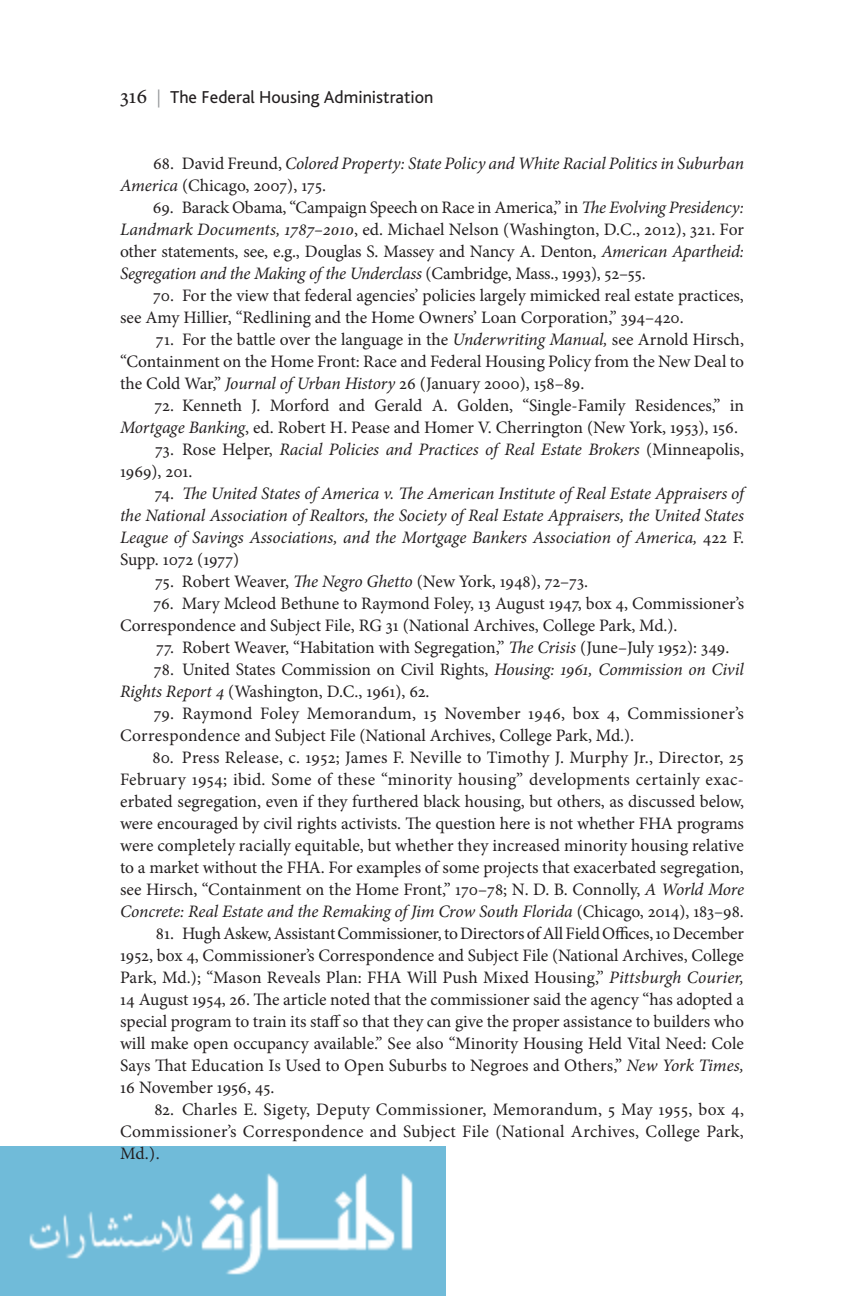
<style>
.page{position:relative;width:864px;height:1296px;background:#fff}
.page>*{position:absolute;margin:0;border:0;box-sizing:border-box;transform-origin:0 0}
.t1{font:18px "Bliss";color:#231f20}
.t2{font:17.6px/22px "Minion Pro";color:#231f20;text-align:justify}
.t3{font:italic 17.6px/22px "Minion Pro";letter-spacing:-.01em;color:#231f20}
.s1{font-family:"Minion Pro";font-size:22px}
.s2{font-family:"Minion Pro";color:#939598}
.s3{font-style:normal}
.s4{font-style:italic}
</style>
<div class="page">
<img style="left:0;top:1146px;width:446px;height:150px">
<p class="t1" style="left:120px;top:91px;width:315px"><span class="s1">316</span> <span class="s2">|</span> The Federal Housing Administration</p>
<p class="t3" style="left:120px;top:154px;width:626px;text-indent:33px"><span class="s3">68. David Freund,</span> Colored Property: State Policy and White Racial Politics in Suburban<br>America <span class="s3">(Chicago, 2007), 175.</span></p>
<p class="t2" style="left:120px;top:198px;width:626px;text-indent:33px">69. Barack Obama , “Campaign Speech on Race in America,” in <span class="s4">The Evolving Presidency:<br>Landmark Documents, 1787–2010</span> , ed. Michael Nelson ( Washington, D.C. , 2012 ), 321 . For other statements, see, e.g., Douglas S. Massey and Nancy A. Denton, <span class="s4">American Apartheid:<br>Segregation and the Making of the Underclass</span> (Cambridge, Mass., 1993), 52–55.</p>
<p class="t2" style="left:120px;top:286px;width:625px;text-indent:33px">70. For the view that federal agencies’ policies largely mimicked real estate practices, see Amy Hillier, “Redlining and the Home Owners’ Loan Corporation,” 394–420.</p>
<p class="t2" style="left:120px;top:330px;width:626px;text-indent:36px">71. For the battle over the language in the <span class="s4">Underwriting Manual,</span> see Arnold Hirsch , “Containment on the Home Front: Race and Federal Housing Policy from the New Deal to the Cold War,” <span class="s4">Journal of Urban History</span> 26 (January 2000 ), 158 –89.</p>
<p class="t2" style="left:120px;top:396px;width:626px;text-indent:35px">72. Kenneth J. Morford and Gerald A. Golden , “Single-Family Residences,” in<br><span class="s4">Mortgage Banking</span> , ed. Robert H. Pease and Homer V. Cherrington ( New York , 1953 ), 156 .</p>
<p class="t3" style="left:120px;top:440px;width:626px;text-indent:35px"><span class="s3">73. Rose Helper,</span> Racial Policies and Practices of Real Estate Brokers <span class="s3">(Minneapolis,<br>1969), 201.</span></p>
<p class="t3" style="left:120px;top:484px;width:626px;text-align:justify;text-indent:35px"><span class="s3">74.</span> The United States of America v. The American Institute of Real Estate Appraisers of the National Association of Realtors, the Society of Real Estate Appraisers, the United States League of Savings Associations, and the Mortgage Bankers Association of America, <span class="s3">422 F.<br>Supp. 1072 (1977)</span></p>
<p class="t2" style="left:155px;top:572px;width:435px">75. Robert Weaver, <span class="s4">The Negro Ghetto</span> (New York, 1948), 72–73.</p>
<p class="t2" style="left:120px;top:594px;width:626px;text-indent:34px">76. Mary Mcleod Bethune to Raymond Foley, 13 August 1947, box 4, Commissioner’s<br>Correspondence and Subject File, RG 31 (National Archives, College Park, Md.).</p>
<p class="t2" style="left:156px;top:638px;width:575px">77. Robert Weaver, “Habitation with Segregation,” <span class="s4">The Crisis</span> (June–July 1952): 349.</p>
<p class="t2" style="left:120px;top:660px;width:626px;text-indent:34px">78. United States Commission on Civil Rights, <span class="s4">Housing: 1961, Commission on Civil<br>Rights Report 4</span> (Washington, D.C., 1961), 62.</p>
<p class="t2" style="left:120px;top:704px;width:626px;text-indent:34px">79. Raymond Foley Memorandum, 15 November 1946, box 4, Commissioner’s<br>Correspondence and Subject File (National Archives, College Park, Md.).</p>
<p class="t2" style="left:120px;top:748px;width:626px;text-indent:33px">80. Press Release, c. 1952; James F. Neville to Timothy J. Murphy Jr., Director, 25<br>February 1954; ibid. Some of these “minority housing” developments certainly exac&shy;erbated segregation, even if they furthered black housing, but others, as discussed below, were encouraged by civil rights activists. The question here is not whether FHA programs were completely racially equitable, but whether they increased minority housing relative to a market without the FHA. For examples of some projects that exacerbated segregation, see Hirsch, “Containment on the Home Front,” 170–78; N. D. B. Connolly, <span class="s4">A World More Concrete: Real Estate and the Remaking of Jim Crow South Florida</span> (Chicago, 2014), 183–98.</p>
<p class="t2" style="left:120px;top:924px;width:626px;text-indent:36px">81. Hugh Askew, Assistant Commissioner, to Directors of All Field Offices, 10 December 1952, box 4, Commissioner’s Correspondence and Subject File (National Archives, College Park, Md.); “Mason Reveals Plan: FHA Will Push Mixed Housing,” <span class="s4">Pittsburgh Courier, </span>14 August 1954, 26. The article noted that the commissioner said the agency “has adopted a special program to train its staff so that they can give the proper assistance to builders who will make open occupancy available.” See also “Minority Housing Held Vital Need: Cole Says That Education Is Used to Open Suburbs to Negroes and Others,” <span class="s4">New York Times, </span>16 November 1956, 45.</p>
<p class="t2" style="left:120px;top:1100px;width:625px;text-indent:34px">82. Charles E. Sigety, Deputy Commissioner, Memorandum, 5 May 1955, box 4, Commissioner’s Correspondence and Subject File (National Archives, College Park, Md.).</p>
</div>
